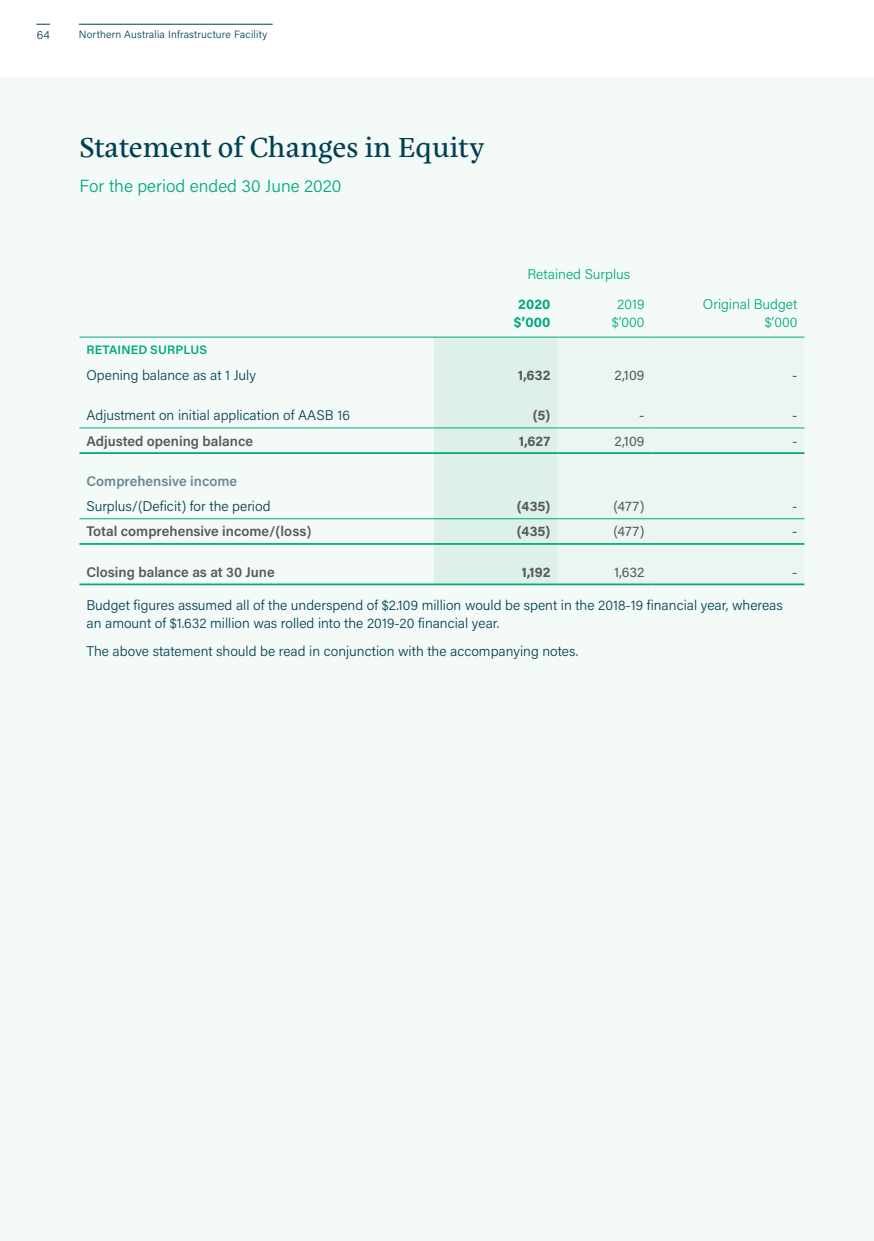
<style>
.page{position:relative;width:874px;height:1241px;background:#fff}
.page>*{position:absolute;margin:0;border:0;box-sizing:border-box;transform-origin:0 0}
.t1{font:28px "Eskorte Latin";color:#004053}
.t2{font:300 17.5px "Acumin Pro";color:#00a880}
.t3{font:300 14px/18.4px "Acumin Pro";color:#004053}
.t4{font:600 14px "Acumin Pro";color:#58595b}
.t5{font:300 14px/18.4px "Acumin Pro";color:#00a880;text-align:center}
.t6{font:14px "Acumin Pro";letter-spacing:.005em;color:#58595b}
.t7{font:700 14px "Acumin Pro";letter-spacing:.005em;color:#58595b}
.t8{font:600 14px "Acumin Pro";color:#68899a}
.t9{font:700 14px/18.4px "Acumin Pro";letter-spacing:.005em;color:#00a880;text-align:center}
.t10{font:600 12.25px "Acumin Pro";letter-spacing:.015em;color:#00a880}
.t11{font:300 11.38px "Acumin Pro";color:#004053}
.t12{font:300 10.5px "Acumin Pro";letter-spacing:.015em;color:#004053}
</style>
<div class="page">
<div style="left:0;top:78px;width:873px;height:1162px;background:#f4faf7"></div>
<div style="left:434px;top:338px;width:123px;height:245px;background:#def0ea"></div>
<div style="left:557px;top:428px;width:247px;height:117px;background:#ebf6f1"></div>
<hr style="left:79px;top:518px;width:355px;height:1px;background:#00a880">
<hr style="left:434px;top:518px;width:123px;height:1px;background:#00a880">
<hr style="left:557px;top:518px;width:94px;height:1px;background:#00a880">
<hr style="left:651px;top:518px;width:153px;height:1px;background:#00a880">
<hr style="left:79px;top:337px;width:355px;height:1px;background:#00a880">
<hr style="left:434px;top:337px;width:123px;height:1px;background:#00a880">
<hr style="left:557px;top:337px;width:94px;height:1px;background:#00a880">
<hr style="left:651px;top:337px;width:153px;height:1px;background:#00a880">
<hr style="left:79px;top:427px;width:355px;height:1px;background:#00a880">
<hr style="left:434px;top:427px;width:123px;height:1px;background:#00a880">
<hr style="left:557px;top:427px;width:94px;height:1px;background:#00a880">
<hr style="left:651px;top:427px;width:153px;height:1px;background:#00a880">
<hr style="left:79px;top:452px;width:355px;height:2px;background:#00a880">
<hr style="left:434px;top:452px;width:123px;height:2px;background:#00a880">
<hr style="left:557px;top:452px;width:94px;height:2px;background:#00a880">
<hr style="left:651px;top:452px;width:153px;height:2px;background:#00a880">
<hr style="left:79px;top:543px;width:355px;height:1px;background:#00a880">
<hr style="left:434px;top:543px;width:123px;height:1px;background:#00a880">
<hr style="left:557px;top:543px;width:94px;height:1px;background:#00a880">
<hr style="left:651px;top:543px;width:153px;height:1px;background:#00a880">
<hr style="left:79px;top:583px;width:355px;height:2px;background:#00a880">
<hr style="left:434px;top:583px;width:123px;height:2px;background:#00a880">
<hr style="left:557px;top:583px;width:94px;height:2px;background:#00a880">
<hr style="left:651px;top:583px;width:153px;height:2px;background:#00a880">
<svg style="left:36px;top:24px;width:14px;height:1px"></svg>
<hr style="left:79px;top:24px;width:193px;height:1px;background:#004053">
<p class="t11" style="left:37px;top:27px;width:14px">64</p>
<p class="t12" style="left:79px;top:27px;width:190px">Northern Australia Infrastructure Facility</p>
<h1 class="t1" style="left:79px;top:131px;width:406px">Statement of Changes in Equity</h1>
<p class="t2" style="left:79px;top:174px;width:263px">For the period ended 30 June 2020</p>
<p class="t5" style="left:527px;top:264px;width:104px">Retained Surplus</p>
<p class="t9" style="left:513px;top:294px;width:38px">2020 $’000</p>
<p class="t5" style="left:611px;top:294px;width:34px">2019 $’000</p>
<p class="t5" style="left:702px;top:294px;width:96px;text-align:right">Original Budget $’000</p>
<p class="t10" style="left:86px;top:340px;width:122px">RETAINED SURPLUS</p>
<p class="t3" style="left:86px;top:365px;width:171px">Opening balance as at 1 July</p>
<p class="t7" style="left:517px;top:365px;width:34px">1,632</p>
<p class="t6" style="left:614px;top:365px;width:32px">2,109</p>
<p class="t6" style="left:791px;top:365px;width:7px">-</p>
<p class="t3" style="left:86px;top:406px;width:265px">Adjustment on initial application of AASB 16</p>
<p class="t7" style="left:532px;top:405px;width:19px">(5)</p>
<p class="t6" style="left:639px;top:406px;width:7px">-</p>
<p class="t6" style="left:791px;top:406px;width:7px">-</p>
<p class="t4" style="left:86px;top:431px;width:168px">Adjusted opening balance</p>
<p class="t7" style="left:518px;top:431px;width:33px">1,627</p>
<p class="t6" style="left:614px;top:431px;width:32px">2,109</p>
<p class="t6" style="left:791px;top:431px;width:7px">-</p>
<p class="t8" style="left:86px;top:471px;width:152px">Comprehensive income</p>
<p class="t3" style="left:86px;top:496px;width:185px">Surplus/(Deficit) for the period</p>
<p class="t7" style="left:516px;top:496px;width:35px">(435)</p>
<p class="t6" style="left:613px;top:496px;width:33px">(477)</p>
<p class="t6" style="left:791px;top:496px;width:7px">-</p>
<p class="t4" style="left:86px;top:521px;width:226px">Total comprehensive income/(loss)</p>
<p class="t7" style="left:516px;top:521px;width:35px">(435)</p>
<p class="t6" style="left:613px;top:522px;width:33px">(477)</p>
<p class="t6" style="left:791px;top:522px;width:7px">-</p>
<p class="t4" style="left:86px;top:562px;width:190px">Closing balance as at 30 June</p>
<p class="t7" style="left:521px;top:562px;width:30px">1,192</p>
<p class="t6" style="left:614px;top:562px;width:32px">1,632</p>
<p class="t6" style="left:791px;top:562px;width:7px">-</p>
<p class="t3" style="left:86px;top:595px;width:697px">Budget figures assumed all of the underspend of $2.109 million would be spent in the 2018-19 financial year, whereas an amount of $1.632 million was rolled into the 2019-20 financial year.</p>
<p class="t3" style="left:86px;top:641px;width:493px">The above statement should be read in conjunction with the accompanying notes.</p>
</div>
